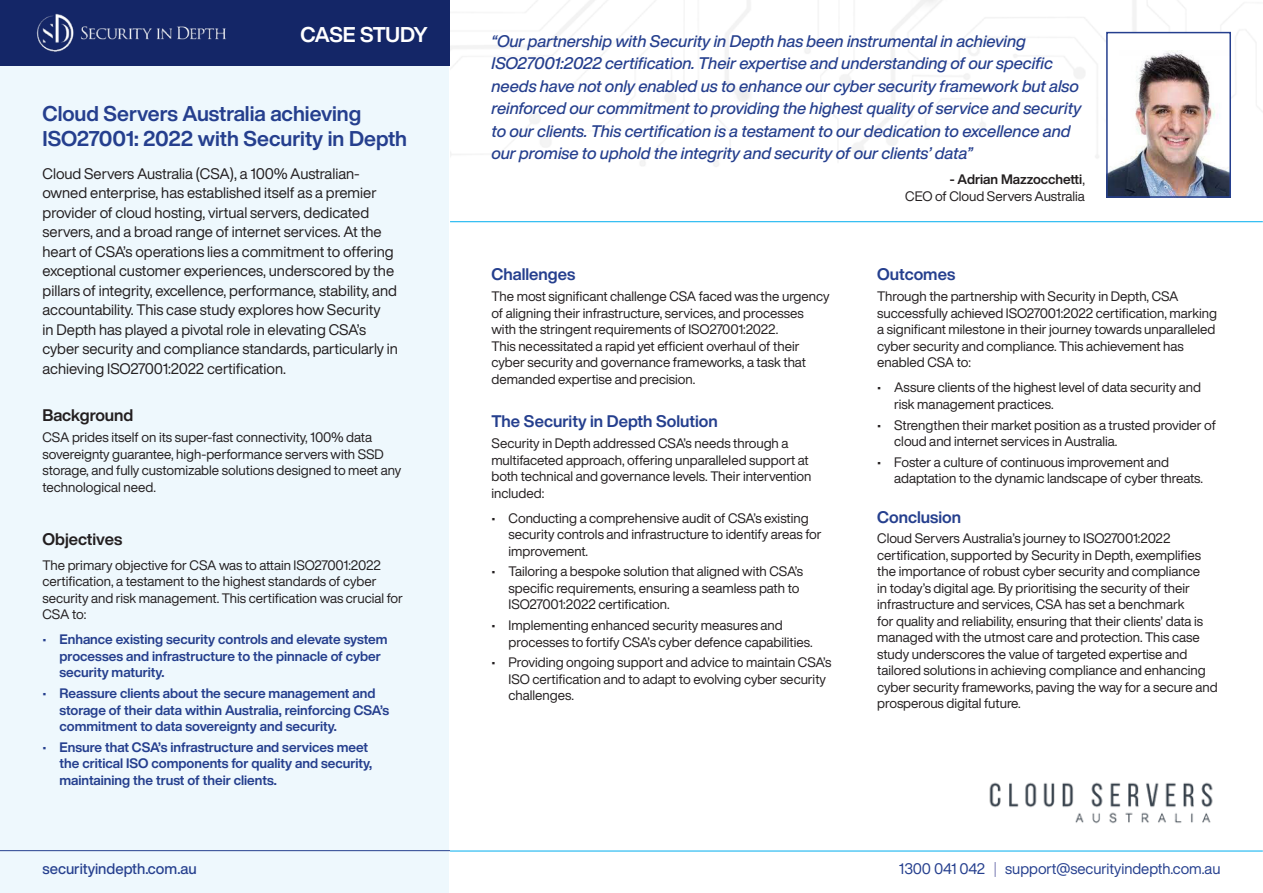
<style>
.page{position:relative;width:1263px;height:893px;background:#fff}
.page>*{position:absolute;margin:0;border:0;box-sizing:border-box;transform-origin:0 0}
.heading{font:700 21px/25.5px "Helvetica Now Display";color:#253f8e}
.t1{font:700 21px "Helvetica Now Display";letter-spacing:-.03em;color:#fff}
.t2{font:16.5px/22.5px "Helvetica Now Display Med Ita";color:#253f8e}
.subheading{font:700 16.5px "Helvetica Now Display";color:#253f8e}
.subheading-2{font:700 16.5px "Helvetica Now Display";color:#231f20}
.heading-2{font:15px/19.5px "Helvetica Now Display";color:#231f20}
.t3{font:15px "Helvetica Now Display";color:#253f8e}
.t4{font:500 15px "Helvetica Now Display";color:#253f8e}
.t5{font:13.5px/16.5px "Helvetica Now Display";color:#231f20}
.t6{font:700 13.5px/16.5px "Helvetica Now Display";color:#253f8e}
.s1{font-weight:400}
.s2{font-weight:700}
.s3{color:#8688ba}
</style>
<div class="page">
<div style="left:1px;top:65px;width:448px;height:828px;background:#eef8fd"></div>
<div style="left:0;top:0;width:449px;height:65px;background:#142667"></div>
<hr style="left:0;top:850px;width:450px;height:1px;background:#253f8e">
<hr style="left:450px;top:221px;width:813px;height:1px;background:#00aeef">
<hr style="left:450px;top:851px;width:813px;height:1px;background:#00aeef">
<img style="left:1109px;top:51px;width:119px;height:144px">
<div style="left:1106px;top:32px;width:125px;height:166px;border:2px solid #253f8e"></div>
<img style="left:36px;top:13px;width:190px;height:39px">
<img style="left:989px;top:782px;width:224px;height:42px">
<p class="t1" style="left:300px;top:20px;width:129px">CASE STUDY</p>
<p class="heading" style="left:43px;top:101px;width:366px">Cloud Servers Australia achieving<br>ISO27001: 2022 with Security in Depth</p>
<p class="heading-2" style="left:43px;top:163px;width:357px">Cloud Servers Australia (CSA), a 100% Australian&shy;owned enterprise, has established itself as a premier provider of cloud hosting, virtual servers, dedicated servers, and a broad range of internet services. At the heart of CSA’s operations lies a commitment to offering exceptional customer experiences, underscored by the pillars of integrity, excellence, performance, stability, and accountability. This case study explores how Security<br>in Depth has played a pivotal role in elevating CSA’s cyber security and compliance standards, particularly in achieving ISO27001:2022 certification.</p>
<p class="subheading-2" style="left:43px;top:404px;width:92px">Background</p>
<p class="t5" style="left:43px;top:429px;width:360px">CSA prides itself on its super-fast connectivity, 100% data sovereignty guarantee, high-performance servers with SSD storage, and fully customizable solutions designed to meet any technological need.</p>
<p class="subheading-2" style="left:43px;top:527px;width:81px">Objectives</p>
<p class="t5" style="left:43px;top:557px;width:362px">The primary objective for CSA was to attain ISO27001:2022 certification, a testament to the highest standards of cyber security and risk management. This certification was crucial for CSA to:</p>
<p class="t6" style="left:60px;top:631px;width:330px;text-indent:-17px"><span class="s1">•</span> Enhance existing security controls and elevate system processes and infrastructure to the pinnacle of cyber security maturity.</p>
<p class="t6" style="left:60px;top:685px;width:331px;text-indent:-17px"><span class="s1">•</span> Reassure clients about the secure management and storage of their data within Australia, reinforcing CSA’s commitment to data sovereignty and security.</p>
<p class="t6" style="left:60px;top:739px;width:314px;text-indent:-17px"><span class="s1">•</span> Ensure that CSA’s infrastructure and services meet the critical ISO components for quality and security, maintaining the trust of their clients.</p>
<p class="t2" style="left:491px;top:30px;width:591px">“Our partnership with Security in Depth has been instrumental in achieving ISO27001:2022 certification. Their expertise and understanding of our specific needs have not only enabled us to enhance our cyber security framework but also reinforced our commitment to providing the highest quality of service and security to our clients. This certification is a testament to our dedication to excellence and our promise to uphold the integrity and security of our clients’ data”</p>
<p class="t5" style="left:905px;top:171px;width:181px;text-align:right"><span class="s2">- Adrian Mazzocchetti</span>,<br>CEO of Cloud Servers Australia</p>
<p class="subheading" style="left:491px;top:263px;width:85px">Challenges</p>
<p class="t5" style="left:491px;top:288px;width:339px">The most significant challenge CSA faced was the urgency of aligning their infrastructure, services, and processes with the stringent requirements of ISO27001:2022.<br>This necessitated a rapid yet efficient overhaul of their cyber security and governance frameworks, a task that demanded expertise and precision.</p>
<p class="subheading" style="left:491px;top:410px;width:228px">The Security in Depth Solution</p>
<p class="t5" style="left:491px;top:435px;width:322px">Security in Depth addressed CSA’s needs through a multifaceted approach, offering unparalleled support at both technical and governance levels. Their intervention included:</p>
<p class="t5" style="left:508px;top:509px;width:315px;text-indent:-17px">• Conducting a comprehensive audit of CSA’s existing security controls and infrastructure to identify areas for improvement.</p>
<p class="t5" style="left:508px;top:563px;width:296px;text-indent:-17px">• Tailoring a bespoke solution that aligned with CSA’s specific requirements, ensuring a seamless path to<br>ISO27001:2022 certification.</p>
<p class="t5" style="left:508px;top:617px;width:306px;text-indent:-17px">• Implementing enhanced security measures and processes to fortify CSA’s cyber defence capabilities.</p>
<p class="t5" style="left:508px;top:654px;width:324px;text-indent:-17px">• Providing ongoing support and advice to maintain CSA’s<br>ISO certification and to adapt to evolving cyber security challenges.</p>
<p class="subheading" style="left:877px;top:263px;width:79px">Outcomes</p>
<p class="t5" style="left:877px;top:288px;width:341px">Through the partnership with Security in Depth, CSA successfully achieved ISO27001:2022 certification, marking a significant milestone in their journey towards unparalleled cyber security and compliance. This achievement has enabled CSA to:</p>
<p class="t5" style="left:894px;top:379px;width:308px;text-indent:-17px">• Assure clients of the highest level of data security and risk management practices.</p>
<p class="t5" style="left:894px;top:416px;width:323px;text-indent:-17px">• Strengthen their market position as a trusted provider of cloud and internet services in Australia.</p>
<p class="t5" style="left:894px;top:454px;width:310px;text-indent:-17px">• Foster a culture of continuous improvement and adaptation to the dynamic landscape of cyber threats.</p>
<p class="subheading" style="left:877px;top:505px;width:85px">Conclusion</p>
<p class="t5" style="left:877px;top:530px;width:342px">Cloud Servers Australia’s journey to ISO27001:2022 certification, supported by Security in Depth, exemplifies the importance of robust cyber security and compliance<br>in today’s digital age. By prioritising the security of their infrastructure and services, CSA has set a benchmark<br>for quality and reliability, ensuring that their clients’ data is managed with the utmost care and protection. This case study underscores the value of targeted expertise and tailored solutions in achieving compliance and enhancing cyber security frameworks, paving the way for a secure and prosperous digital future.</p>
<p class="t4" style="left:43px;top:859px;width:156px">securityindepth.com.au</p>
<p class="t3" style="left:899px;top:859px;width:323px">1300 041 042 <span class="s3">|</span> support@securityindepth.com.au</p>
</div>
